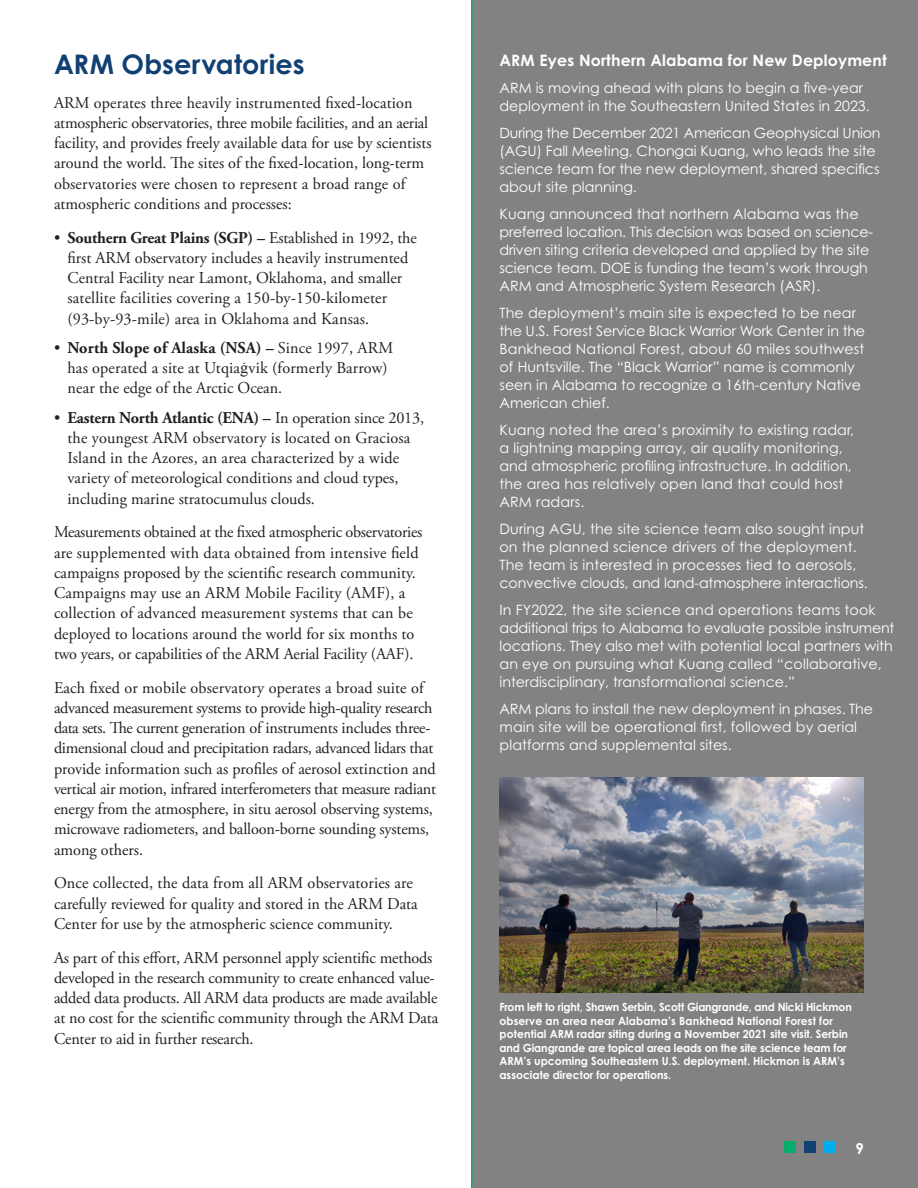
<style>
.page{position:relative;width:918px;height:1188px;background:#fff}
.page>*{position:absolute;margin:0;border:0;box-sizing:border-box;transform-origin:0 0}
.Subhead1_nxt_pg{font:700 27px "Century Gothic Pro";letter-spacing:.01em;color:#114073}
.Body_Text{font:16.5px/20.2px "Adobe Garamond Pro";color:#231f20}
.side_text_white_Head{font:700 15.75px "Century Gothic Pro";letter-spacing:.01em;color:#fff}
.Page___footer_right{font:700 15px "Century Gothic Pro";color:#fff}
.side_text_white{font:14.25px/18px "Century Gothic Pro";color:#fff}
.caption_white{font:700 11.25px/13.5px "Century Gothic Pro";color:#fff;scale:.96 1}
.s1{font-weight:700}
.s2{font-family:"Times New Roman"}
</style>
<div class="page">
<div style="left:472px;top:0;width:446px;height:1188px;background:#828282"></div>
<hr style="left:471px;top:0;width:1px;height:1188px;background:#06ae6e">
<img style="left:500px;top:777px;width:364px;height:216px">
<div style="left:784px;top:1142px;width:12px;height:12px;background:#06ae6e"></div>
<div style="left:804px;top:1142px;width:12px;height:12px;background:#114073"></div>
<div style="left:824px;top:1142px;width:12px;height:12px;background:#00aeef"></div>
<p class="Subhead1_nxt_pg" style="left:54px;top:47px;width:252px">ARM Observatories</p>
<p class="Body_Text" style="left:54px;top:93px;width:379px">ARM operates three heavily instrumented fixed-location atmospheric observatories, three mobile facilities, and an aerial facility, and provides freely available data for use by scientists around the world. The sites of the fixed-location, long-term observatories were chosen to represent a broad range of atmospheric conditions and processes:</p>
<p class="Body_Text" style="left:68px;top:228px;width:351px;text-indent:-14px">• <span class="s1">Southern Great Plains (SGP) –</span> Established in 1992, the first ARM observatory includes a heavily instrumented Central Facility near Lamont, Oklahoma, and smaller satellite facilities covering a 150-by-150-kilometer (93-by-93-mile) area in Oklahoma and Kansas.</p>
<p class="Body_Text" style="left:68px;top:338px;width:327px;text-indent:-14px">• <span class="s1">North Slope of Alaska (NSA) –</span> Since 1997, ARM has operated a site at Utqia<span class="s2">ġ</span>vik (formerly Barrow) near the edge of the Arctic Ocean.</p>
<p class="Body_Text" style="left:68px;top:408px;width:358px;text-indent:-14px">• <span class="s1">Eastern North Atlantic (ENA) –</span> In operation since 2013, the youngest ARM observatory is located on Graciosa Island in the Azores, an area characterized by a wide variety of meteorological conditions and cloud types, including marine stratocumulus clouds.</p>
<p class="Body_Text" style="left:54px;top:523px;width:370px">Measurements obtained at the fixed atmospheric observatories are supplemented with data obtained from intensive field campaigns proposed by the scientific research community.<br>Campaigns may use an ARM Mobile Facility (AMF), a collection of advanced measurement systems that can be deployed to locations around the world for six months to two years, or capabilities of the ARM Aerial Facility (AAF).</p>
<p class="Body_Text" style="left:54px;top:678px;width:384px">Each fixed or mobile observatory operates a broad suite of advanced measurement systems to provide high-quality research data sets. The current generation of instruments includes three&shy;dimensional cloud and precipitation radars, advanced lidars that provide information such as profiles of aerosol extinction and vertical air motion, infrared interferometers that measure radiant energy from the atmosphere, in situ aerosol observing systems, microwave radiometers, and balloon-borne sounding systems, among others.</p>
<p class="Body_Text" style="left:54px;top:874px;width:365px">Once collected, the data from all ARM observatories are carefully reviewed for quality and stored in the ARM Data<br>Center for use by the atmospheric science community.</p>
<p class="Body_Text" style="left:54px;top:948px;width:386px">As part of this effort, ARM personnel apply scientific methods developed in the research community to create enhanced value&shy;added data products. All ARM data products are made available at no cost for the scientific community through the ARM Data Center to aid in further research.</p>
<p class="side_text_white_Head" style="left:500px;top:50px;width:389px">ARM Eyes Northern Alabama for New Deployment</p>
<p class="side_text_white" style="left:500px;top:78px;width:372px">ARM is moving ahead with plans to begin a five-year deployment in the Southeastern United States in 2023.</p>
<p class="side_text_white" style="left:500px;top:123px;width:383px">During the December 2021 American Geophysical Union (AGU) Fall Meeting, Chongai Kuang, who leads the site science team for the new deployment, shared specifics about site planning.</p>
<p class="side_text_white" style="left:500px;top:204px;width:375px">Kuang announced that northern Alabama was the preferred location. This decision was based on science&shy;driven siting criteria developed and applied by the site science team. DOE is funding the team’s work through ARM and Atmospheric System Research (ASR).</p>
<p class="side_text_white" style="left:500px;top:303px;width:367px">The deployment’s main site is expected to be near the U.S. Forest Service Black Warrior Work Center in the Bankhead National Forest, about 60 miles southwest of Huntsville. The “Black Warrior” name is commonly seen in Alabama to recognize a 16th-century Native American chief.</p>
<p class="side_text_white" style="left:500px;top:420px;width:356px">Kuang noted the area’s proximity to existing radar, a lightning mapping array, air quality monitoring, and atmospheric profiling infrastructure. In addition, the area has relatively open land that could host ARM radars.</p>
<p class="side_text_white" style="left:500px;top:519px;width:370px">During AGU, the site science team also sought input on the planned science drivers of the deployment.<br>The team is interested in processes tied to aerosols, convective clouds, and land-atmosphere interactions.</p>
<p class="side_text_white" style="left:500px;top:600px;width:396px">In FY2022, the site science and operations teams took additional trips to Alabama to evaluate possible instrument locations. They also met with potential local partners with an eye on pursuing what Kuang called “collaborative, interdisciplinary, transformational science.”</p>
<p class="side_text_white" style="left:500px;top:699px;width:375px">ARM plans to install the new deployment in phases. The main site will be operational first, followed by aerial platforms and supplemental sites.</p>
<p class="caption_white" style="left:500px;top:1000px;width:368px">From left to right, Shawn Serbin, Scott Giangrande, and Nicki Hickmon observe an area near Alabama’s Bankhead National Forest for potential ARM radar siting during a November 2021 site visit. Serbin and Giangrande are topical area leads on the site science team for ARM’s upcoming Southeastern U.S. deployment. Hickmon is ARM’s associate director for operations.</p>
<p class="Page___footer_right" style="left:856px;top:1139px;width:10px">9</p>
</div>
